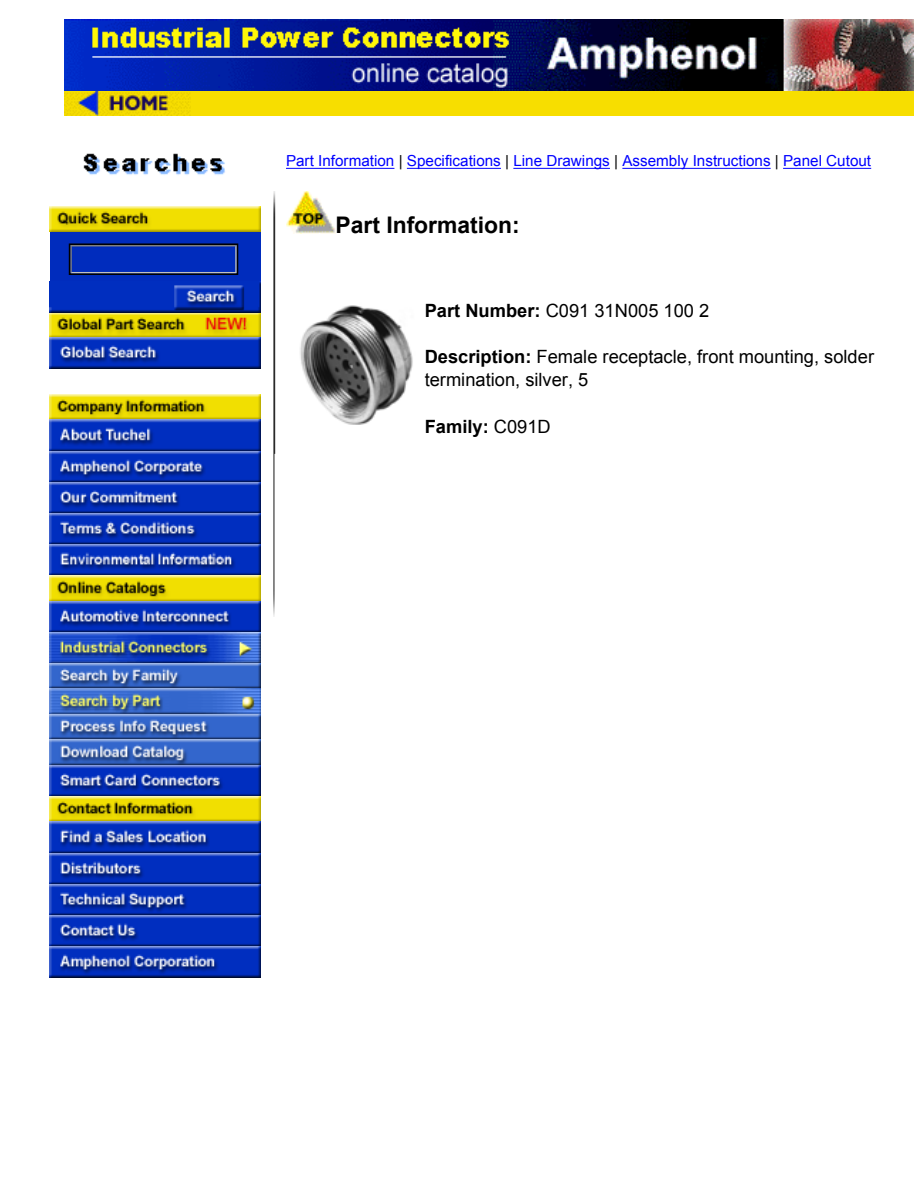
<style>
.page{position:relative;width:918px;height:1188px;background:#fff}
.page>*{position:absolute;margin:0;border:0;box-sizing:border-box;transform-origin:0 0}
.t1{font:700 22.8px "Arial";color:#000}
.t2{font:18.3px/22.5px "Arial";color:#000}
.t3{font:700 18.3px "Arial";color:#000}
.t4{font:15.3px "Arial";color:#00f}
.s1{color:#000}
.s2{font-weight:700}
.s3{font-weight:400}
</style>
<div class="page">
<div style="left:50px;top:232px;width:211px;height:11px;background:#002cbd"></div>
<div style="left:50px;top:243px;width:211px;height:34px;background:#002cbd"></div>
<hr style="left:50px;top:277px;width:211px;height:4px;background:#002cbd">
<img style="left:64px;top:19px;width:849px;height:97px">
<img style="left:83px;top:153px;width:142px;height:22px">
<hr style="left:286px;top:168px;width:108px;height:1px;background:#00f">
<hr style="left:407px;top:168px;width:94px;height:1px;background:#00f">
<hr style="left:513px;top:168px;width:97px;height:1px;background:#00f">
<hr style="left:622px;top:168px;width:149px;height:1px;background:#00f">
<hr style="left:783px;top:168px;width:88px;height:1px;background:#00f">
<img style="left:50px;top:206px;width:211px;height:26px">
<img style="left:50px;top:281px;width:211px;height:88px">
<img style="left:50px;top:394px;width:211px;height:584px">
<img style="left:273px;top:192px;width:3px;height:425px">
<img style="left:286px;top:192px;width:50px;height:41px">
<img style="left:300px;top:305px;width:113px;height:120px">
<svg style="left:72px;top:246px;width:163px;height:1px"></svg>
<div style="left:69px;top:243px;width:169px;height:32px;border:2px solid #000"></div>
<p class="t4" style="left:286px;top:151px;width:587px">Part Information <span class="s1">|</span> Specifications <span class="s1">|</span> Line Drawings <span class="s1">|</span> Assembly Instructions <span class="s1">|</span> Panel Cutout</p>
<p class="t1" style="left:336px;top:210px;width:186px">Part Information:</p>
<p class="t2" style="left:425px;top:300px;width:286px"><span class="s2">Part Number:</span> C091 31N005 100 2</p>
<p class="t2" style="left:425px;top:346px;width:451px"><span class="s2">Description:</span> Female receptacle, front mounting, solder termination, silver, 5</p>
<p class="t3" style="left:425px;top:414px;width:128px">Family: <span class="s3">C091D</span></p>
</div>
